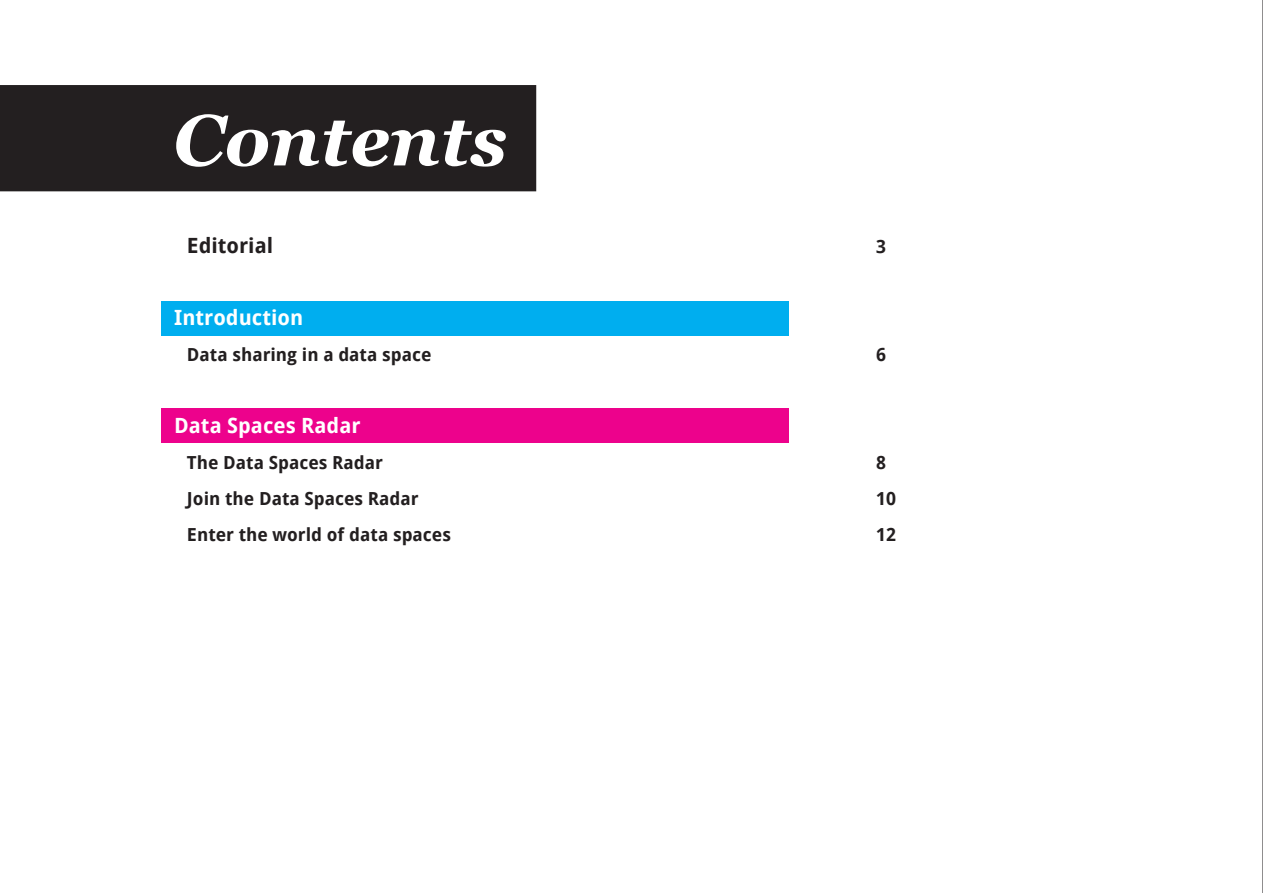
<style>
.page{position:relative;width:1263px;height:893px;background:#fff}
.page>*{position:absolute;margin:0;border:0;box-sizing:border-box;transform-origin:0 0}
.Headline_H1{font:italic 700 72px "Georgia";color:#fff}
.t1{font:700 21px "Droid Sans";color:#fff}
.t2{font:700 21px "Droid Sans";color:#231f20}
.t3{font:700 18px "Droid Sans";color:#231f20}
</style>
<div class="page">
<hr style="left:1262px;top:0;width:1px;height:893px;background:#231f20">
<div style="left:161px;top:301px;width:627px;height:34px;background:#00aeef"></div>
<div style="left:161px;top:408px;width:627px;height:34px;background:#ed028c"></div>
<div style="left:0;top:85px;width:536px;height:106px;background:#231f20"></div>
<p class="Headline_H1" style="left:173px;top:87px;width:336px">Contents</p>
<p class="t2" style="left:187px;top:231px;width:88px">Editorial</p>
<p class="t3" style="left:876px;top:234px;width:11px">3</p>
<p class="t1" style="left:174px;top:303px;width:130px">Introduction</p>
<p class="t3" style="left:187px;top:342px;width:246px">Data sharing in a data space</p>
<p class="t3" style="left:876px;top:342px;width:11px">6</p>
<p class="t1" style="left:174px;top:411px;width:188px">Data Spaces Radar</p>
<p class="t3" style="left:187px;top:450px;width:197px">The Data Spaces Radar</p>
<p class="t3" style="left:876px;top:450px;width:11px">8</p>
<p class="t3" style="left:187px;top:486px;width:233px">Join the Data Spaces Radar</p>
<p class="t3" style="left:876px;top:486px;width:21px">10</p>
<p class="t3" style="left:187px;top:522px;width:266px">Enter the world of data spaces</p>
<p class="t3" style="left:876px;top:522px;width:21px">12</p>
</div>
